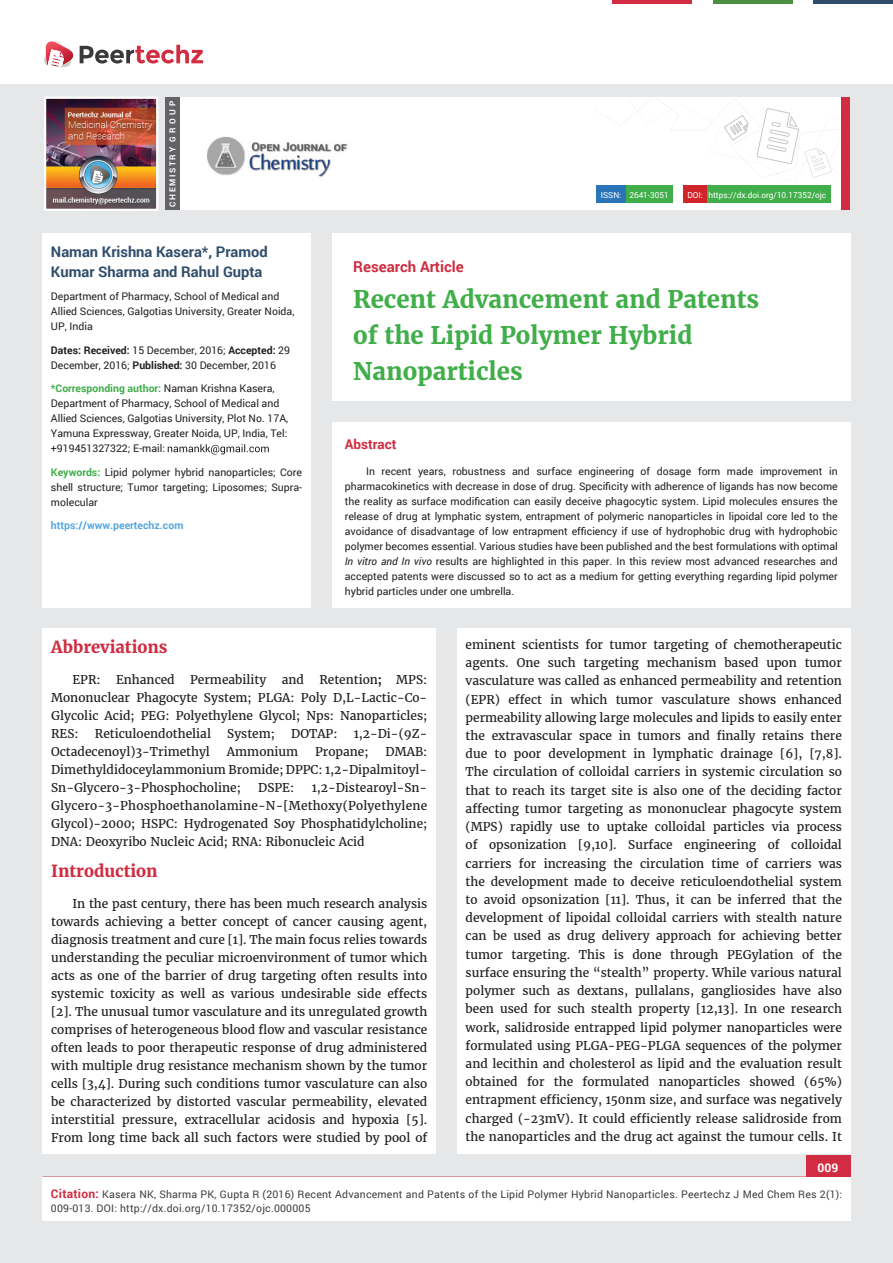
<style>
.page{position:relative;width:893px;height:1263px;background:#e6e7e9}
.page>*{position:absolute;margin:0;border:0;box-sizing:border-box;transform-origin:0 0}
.t1{font:700 24px/36px "Merriweather";color:#40ae49}
.t2{font:700 16.5px "Merriweather";color:#d12c41}
.t3{font:700 15px "Roboto";color:#d12c41}
.t4{font:700 14.7px/19.5px "Roboto";color:#2f4d6a}
.t5{font:700 13.5px "Roboto";color:#d12c41}
.t6{font:12px/18.1px "Merriweather";color:#231f20;text-align:justify}
.t7{font:700 12px "Roboto";color:#fff}
.t8{font:10.5px/15px "Roboto";color:#231f20}
.t9{font:10.5px/13.5px "Roboto";letter-spacing:.02em;color:#3e3e3f}
.t10{font:700 10.5px "Roboto";color:#56a7dc}
.t11{font:8.25px "Roboto";color:#fff}
.t12{font:700 8.25px "Roboto";letter-spacing:.2em;color:#fff}
.s1{font-weight:700}
.s2{font-weight:700;color:#40ae49}
.s3{font-style:italic}
.s4{font-weight:700;font-size:12px;color:#d12c41}
</style>
<div class="page">
<div style="left:165px;top:98px;width:684px;height:112px;background:#fff"></div>
<svg style="left:596px;top:100px;width:245px;height:78px"></svg>
<div style="left:841px;top:98px;width:8px;height:112px;background:#d12c41"></div>
<img style="left:47px;top:100px;width:108px;height:108px">
<div style="left:44px;top:97px;width:114px;height:114px;border:2px solid #fff"></div>
<div style="left:0;top:0;width:893px;height:83px;background:#fff"></div>
<hr style="left:713px;top:0;width:79px;height:3px;background:#4b9041">
<hr style="left:612px;top:0;width:80px;height:3px;background:#d12c41">
<hr style="left:813px;top:0;width:80px;height:3px;background:#2f4d6a">
<div style="left:806px;top:1156px;width:44px;height:51px;background:#d12c41"></div>
<div style="left:42px;top:1177px;width:809px;height:43px;background:#fff"></div>
<svg style="left:44px;top:41px;width:159px;height:27px"></svg>
<div style="left:704px;top:185px;width:126px;height:18px;background:#40ae49"></div>
<div style="left:683px;top:185px;width:24px;height:18px;background:#d1232a"></div>
<div style="left:625px;top:185px;width:48px;height:18px;background:#40ae49"></div>
<div style="left:596px;top:185px;width:29px;height:18px;background:#2a75ba"></div>
<img style="left:207px;top:137px;width:141px;height:40px">
<div style="left:165px;top:98px;width:15px;height:112px;background:#636366"></div>
<div style="left:332px;top:422px;width:518px;height:185px;background:#fff"></div>
<div style="left:332px;top:233px;width:518px;height:168px;background:#fff"></div>
<div style="left:42px;top:233px;width:269px;height:374px;background:#fff"></div>
<svg style="left:168px;top:444px;width:101px;height:11px"></svg>
<div style="left:43px;top:629px;width:393px;height:525px;background:#fff"></div>
<div style="left:457px;top:629px;width:393px;height:525px;background:#fff"></div>
<p class="t12" style="left:167px;top:207px;width:107px;rotate:-90deg">CHEMISTRY G R O U P</p>
<p class="t4" style="left:51px;top:242px;width:218px">Naman Krishna Kasera*, Pramod<br>Kumar Sharma and Rahul Gupta</p>
<p class="t8" style="left:51px;top:289px;width:245px">Department of Pharmacy, School of Medical and<br>Allied Sciences, Galgotias University, Greater Noida,<br>UP, India</p>
<p class="t8" style="left:51px;top:342px;width:241px"><span class="s1">Dates: Received:</span> 15 December, 2016; <span class="s1">Accepted:</span> 29<br>December, 2016; <span class="s1">Published:</span> 30 December, 2016</p>
<p class="t8" style="left:51px;top:381px;width:239px"><span class="s2">*Corresponding author:</span> Naman Krishna Kasera, Department of Pharmacy, School of Medical and Allied Sciences, Galgotias University, Plot No. 17A, Yamuna Expressway, Greater Noida, UP, India, Tel: +919451327322; E-mail:</p>
<p class="t8" style="left:51px;top:464px;width:253px;text-align:justify"><span class="s2">Keywords:</span> Lipid polymer hybrid nanoparticles; Core shell structure; Tumor targeting; Liposomes; Supra&shy;molecular</p>
<p class="t10" style="left:51px;top:518px;width:134px">https://www.peertechz.com</p>
<p class="t11" style="left:601px;top:189px;width:69px">ISSN: 2641-3051</p>
<p class="t11" style="left:687px;top:189px;width:140px">DOI: https://dx.doi.org/10.17352/ojc</p>
<p class="t3" style="left:353px;top:256px;width:112px">Research Article</p>
<h1 class="t1" style="left:353px;top:281px;width:407px">Recent Advancement and Patents of the Lipid Polymer Hybrid<br>Nanoparticles</h1>
<p class="t5" style="left:345px;top:435px;width:53px">Abstract</p>
<p class="t8" style="left:345px;top:463px;width:494px;text-align:justify;text-indent:21px">In recent years, robustness and surface engineering of dosage form made improvement in pharmacokinetics with decrease in dose of drug. Specificity with adherence of ligands has now become the reality as surface modification can easily deceive phagocytic system. Lipid molecules ensures the release of drug at lymphatic system, entrapment of polymeric nanoparticles in lipoidal core led to the avoidance of disadvantage of low entrapment efficiency if use of hydrophobic drug with hydrophobic polymer becomes essential. Various studies have been published and the best formulations with optimal <span class="s3">In vitro and In vivo</span> results are highlighted in this paper. In this review most advanced researches and accepted patents were discussed so to act as a medium for getting everything regarding lipid polymer hybrid particles under one umbrella.</p>
<h2 class="t2" style="left:51px;top:637px;width:118px">Abbreviations</h2>
<p class="t6" style="left:72px;top:671px;width:30px">EPR:</p>
<p class="t6" style="left:116px;top:671px;width:60px">Enhanced</p>
<p class="t6" style="left:190px;top:671px;width:78px">Permeability</p>
<p class="t6" style="left:282px;top:671px;width:24px">and</p>
<p class="t6" style="left:51px;top:671px;width:378px;text-indent:268px">Retention<span class="s1">;</span> MPS:<br>Mononuclear Phagocyte System; PLGA: Poly D,L-Lactic-Co-Glycolic Acid; PEG: Polyethylene Glycol; Nps: Nanoparticles; RES:</p>
<p class="t6" style="left:95px;top:725px;width:118px">Reticuloendothelial</p>
<p class="t6" style="left:227px;top:725px;width:49px">System;</p>
<p class="t6" style="left:291px;top:725px;width:48px">DOTAP:</p>
<p class="t6" style="left:354px;top:725px;width:75px">1,2-Di-(9Z-</p>
<p class="t6" style="left:51px;top:743px;width:160px">Octadecenoyl)3-Trimethyl</p>
<p class="t6" style="left:227px;top:743px;width:73px">Ammonium</p>
<p class="t6" style="left:315px;top:743px;width:55px">Propane;</p>
<p class="t6" style="left:51px;top:743px;width:378px;text-indent:334px">DMAB:<br>Dimethyldidoceylammonium Bromide; DPPC: 1,2-Dipalmitoyl-Sn-Glycero-3-Phosphocholine;</p>
<p class="t6" style="left:51px;top:779px;width:378px;text-indent:260px">1,2-Distearoyl-Sn-Glycero-3-Phosphoethanolamine-N-[Methoxy(Polyethylene Glycol)-2000; HSPC: Hydrogenated Soy Phosphatidylcholine; DNA: Deoxyribo Nucleic Acid; RNA: Ribonucleic Acid</p>
<h2 class="t2" style="left:51px;top:861px;width:108px">Introduction</h2>
<p class="t6" style="left:51px;top:894px;width:378px;text-indent:21px">In the past century, there has been much research analysis towards achieving a better concept of cancer causing agent, diagnosis treatment and cure [1]. The main focus relies towards understanding the peculiar microenvironment of tumor which acts as one of the barrier of drug targeting often results into systemic toxicity as well as various undesirable side effects [2]. The unusual tumor vasculature and its unregulated growth comprises of heterogeneous blood flow and vascular resistance often leads to poor therapeutic response of drug administered with multiple drug resistance mechanism shown by the tumor cells [3,4]. During such conditions tumor vasculature can also be characterized by distorted vascular permeability, elevated interstitial pressure, extracellular acidosis and hypoxia [5].<br>From long time back all such factors were studied by pool of</p>
<p class="t6" style="left:258px;top:779px;width:38px">DSPE:</p>
<p class="t6" style="left:466px;top:636px;width:378px">eminent scientists for tumor targeting of chemotherapeutic agents. One such targeting mechanism based upon tumor vasculature was called as enhanced permeability and retention (EPR) effect in which tumor vasculature shows enhanced permeability allowing large molecules and lipids to easily enter the extravascular space in tumors and finally retains there due to poor development in lymphatic drainage [6], [7,8].<br>The circulation of colloidal carriers in systemic circulation so that to reach its target site is also one of the deciding factor affecting tumor targeting as mononuclear phagocyte system (MPS) rapidly use to uptake colloidal particles via process of opsonization [9,10]. Surface engineering of colloidal carriers for increasing the circulation time of carriers was the development made to deceive reticuloendothelial system to avoid opsonization [11]. Thus, it can be inferred that the development of lipoidal colloidal carriers with stealth nature can be used as drug delivery approach for achieving better tumor targeting. This is done through PEGylation of the surface ensuring the “stealth” property. While various natural polymer such as dextans, pullalans, gangliosides have also been used for such stealth property [12,13]. In one research work, salidroside entrapped lipid polymer nanoparticles were formulated using PLGA-PEG-PLGA sequences of the polymer and lecithin and cholesterol as lipid and the evaluation result obtained for the formulated nanoparticles showed (65%) entrapment efficiency, 150nm size, and surface was negatively charged (-23mV). It could efficiently release salidroside from the nanoparticles and the drug act against the tumour cells. It</p>
<p class="t7" style="left:817px;top:1159px;width:22px">009</p>
<p class="t9" style="left:51px;top:1188px;width:793px"><span class="s4">Citation:</span> Kasera NK, Sharma PK, Gupta R (2016) Recent Advancement and Patents of the Lipid Polymer Hybrid Nanoparticles. Peertechz J Med Chem Res 2(1):<br>009-013. DOI: http://dx.doi.org/10.17352/ojc.000005</p>
</div>
